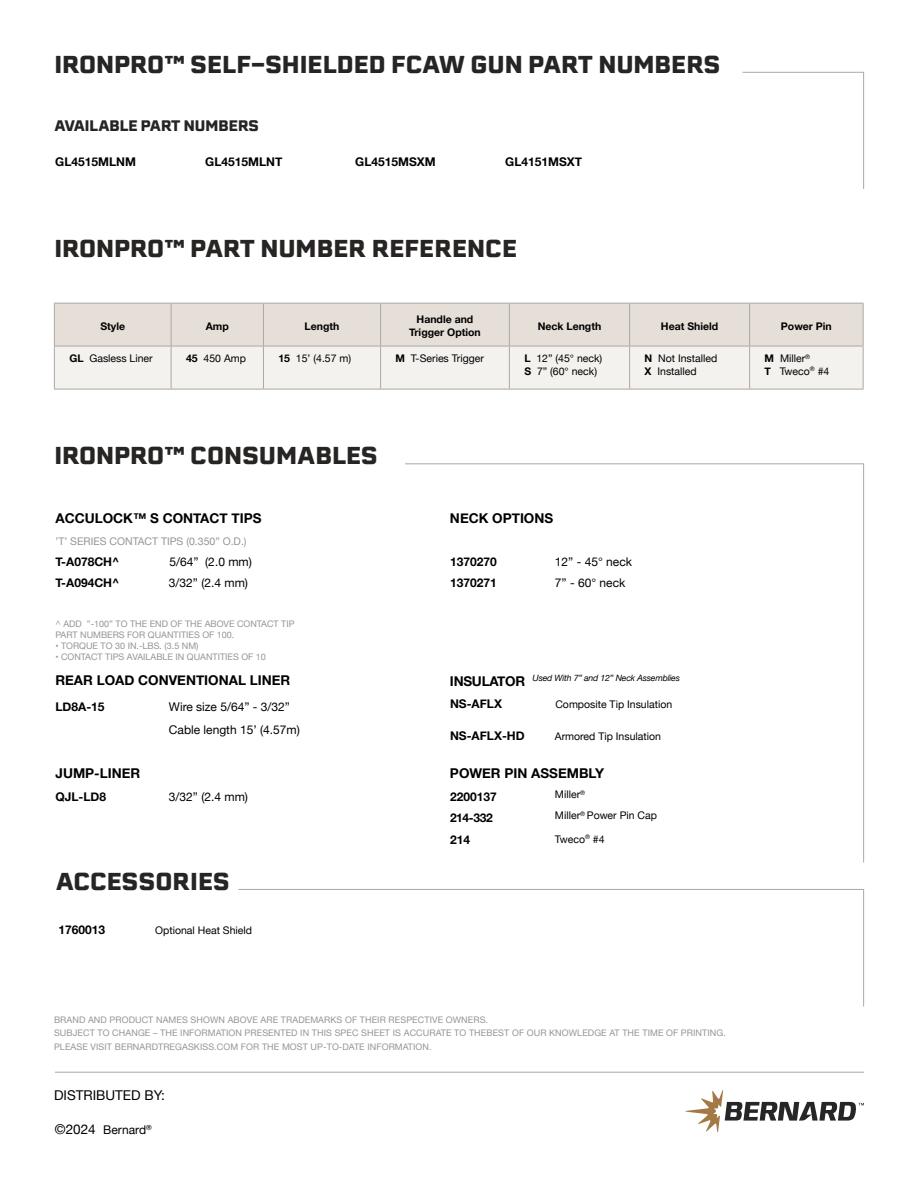
<style>
.page{position:relative;width:918px;height:1188px;background:#fff}
.page>*{position:absolute;margin:0;border:0;box-sizing:border-box;transform-origin:0 0}
.t1{font:700 24px "Erbaum";letter-spacing:-.03em;color:#272524}
.t2{font:700 15px "Erbaum";letter-spacing:-.04em;color:#272524}
.t3{font:700 13.5px "Helvetica Neue";color:#000}
.t4{font:13.5px "Helvetica Neue";color:#000}
.t5{font:700 12px "Helvetica Neue";color:#000}
.t6{font:12px "Helvetica Neue";color:#000}
.t7{font:10.5px/12.6px "Helvetica Neue";color:#000}
.t8{font:700 10.5px/12.6px "Helvetica Neue";color:#000;text-align:center}
.t9{font:10.5px "Helvetica Neue";color:#939598}
.t10{font:9px/13.5px "Helvetica Neue";letter-spacing:.01em;color:#939598}
.t11{font:italic 8.7px "Helvetica Neue";letter-spacing:-.02em;color:#000}
.s1{font-weight:700}
.s2{font-weight:700;font-style:normal;font-size:13.5px}
.s3{font-size:13.5px}
</style>
<div class="page">
<svg style="left:55px;top:304px;width:808px;height:85px"></svg>
<hr style="left:54px;top:303px;width:117px;height:1px;background:#ada7a2">
<hr style="left:54px;top:304px;width:1px;height:42px;background:#ada7a2">
<hr style="left:171px;top:303px;width:92px;height:1px;background:#ada7a2">
<hr style="left:171px;top:304px;width:1px;height:42px;background:#ada7a2">
<hr style="left:263px;top:303px;width:118px;height:1px;background:#ada7a2">
<hr style="left:263px;top:304px;width:1px;height:42px;background:#ada7a2">
<hr style="left:381px;top:303px;width:128px;height:1px;background:#ada7a2">
<hr style="left:380px;top:304px;width:1px;height:42px;background:#ada7a2">
<hr style="left:509px;top:303px;width:121px;height:1px;background:#ada7a2">
<hr style="left:509px;top:304px;width:1px;height:42px;background:#ada7a2">
<hr style="left:630px;top:303px;width:120px;height:1px;background:#ada7a2">
<hr style="left:629px;top:304px;width:1px;height:42px;background:#ada7a2">
<hr style="left:750px;top:303px;width:114px;height:1px;background:#ada7a2">
<hr style="left:749px;top:304px;width:1px;height:42px;background:#ada7a2">
<hr style="left:863px;top:304px;width:1px;height:42px;background:#ada7a2">
<hr style="left:54px;top:346px;width:117px;height:1px;background:#ada7a2">
<hr style="left:171px;top:346px;width:92px;height:1px;background:#ada7a2">
<hr style="left:263px;top:346px;width:118px;height:1px;background:#ada7a2">
<hr style="left:381px;top:346px;width:128px;height:1px;background:#ada7a2">
<hr style="left:509px;top:346px;width:121px;height:1px;background:#ada7a2">
<hr style="left:630px;top:346px;width:120px;height:1px;background:#ada7a2">
<hr style="left:750px;top:346px;width:114px;height:1px;background:#ada7a2">
<hr style="left:54px;top:346px;width:1px;height:43px;background:#ada7a2">
<hr style="left:171px;top:346px;width:1px;height:43px;background:#ada7a2">
<hr style="left:263px;top:346px;width:1px;height:43px;background:#ada7a2">
<hr style="left:380px;top:346px;width:1px;height:43px;background:#ada7a2">
<hr style="left:509px;top:346px;width:1px;height:43px;background:#ada7a2">
<hr style="left:629px;top:346px;width:1px;height:43px;background:#ada7a2">
<hr style="left:749px;top:346px;width:1px;height:43px;background:#ada7a2">
<hr style="left:863px;top:346px;width:1px;height:43px;background:#ada7a2">
<hr style="left:54px;top:389px;width:117px;height:1px;background:#ada7a2">
<hr style="left:171px;top:389px;width:92px;height:1px;background:#ada7a2">
<hr style="left:263px;top:389px;width:118px;height:1px;background:#ada7a2">
<hr style="left:381px;top:389px;width:128px;height:1px;background:#ada7a2">
<hr style="left:509px;top:389px;width:121px;height:1px;background:#ada7a2">
<hr style="left:630px;top:389px;width:120px;height:1px;background:#ada7a2">
<hr style="left:750px;top:389px;width:114px;height:1px;background:#ada7a2">
<hr style="left:742px;top:72px;width:122px;height:1px;background:#ada7a2">
<hr style="left:863px;top:72px;width:1px;height:117px;background:#ada7a2">
<hr style="left:405px;top:463px;width:459px;height:1px;background:#ada7a2">
<hr style="left:863px;top:463px;width:1px;height:399px;background:#ada7a2">
<hr style="left:55px;top:1072px;width:809px;height:1px;background:#ada7a2">
<svg style="left:685px;top:1090px;width:179px;height:43px"></svg>
<hr style="left:238px;top:889px;width:626px;height:1px;background:#ada7a2">
<hr style="left:863px;top:889px;width:1px;height:117px;background:#ada7a2">
<h1 class="t1" style="left:54px;top:47px;width:668px">IRONPRO™ SELF-SHIELDED FCAW GUN PART NUMBERS</h1>
<h2 class="t2" style="left:54px;top:114px;width:207px">AVAILABLE PART NUMBERS</h2>
<h3 class="t5" style="left:55px;top:152px;width:82px">GL4515MLNM</h3>
<h3 class="t5" style="left:205px;top:152px;width:79px">GL4515MLNT</h3>
<h3 class="t5" style="left:355px;top:152px;width:82px">GL4515MSXM</h3>
<h3 class="t5" style="left:505px;top:152px;width:78px">GL4151MSXT</h3>
<h1 class="t1" style="left:54px;top:231px;width:465px">IRONPRO™ PART NUMBER REFERENCE</h1>
<p class="t8" style="left:100px;top:320px;width:26px">Style</p>
<p class="t8" style="left:206px;top:320px;width:25px">Amp</p>
<p class="t8" style="left:305px;top:320px;width:36px">Length</p>
<p class="t8" style="left:409px;top:314px;width:73px">Handle and<br>Trigger Option</p>
<p class="t8" style="left:538px;top:320px;width:65px">Neck Length</p>
<p class="t8" style="left:661px;top:320px;width:59px">Heat Shield</p>
<p class="t8" style="left:781px;top:320px;width:52px">Power Pin</p>
<p class="t7" style="left:69px;top:353px;width:85px"><span class="s1">GL</span> Gasless Liner</p>
<p class="t7" style="left:186px;top:353px;width:61px"><span class="s1">45</span> 450 Amp</p>
<p class="t7" style="left:278px;top:353px;width:74px"><span class="s1">15</span> 15’ (4.57 m)</p>
<p class="t7" style="left:396px;top:353px;width:90px"><span class="s1">M</span> T-Series Trigger</p>
<p class="t7" style="left:524px;top:353px;width:79px"><span class="s1">L</span> 12” (45° neck)<br><span class="s1">S</span> 7” (60° neck)</p>
<p class="t7" style="left:645px;top:353px;width:74px"><span class="s1">N</span> Not Installed<br><span class="s1">X</span> Installed</p>
<p class="t7" style="left:765px;top:353px;width:66px"><span class="s1">M</span> Miller<sup>®<br></sup><span class="s1">T</span> Tweco<sup>®</sup> #4</p>
<h1 class="t1" style="left:54px;top:438px;width:326px">IRONPRO™ CONSUMABLES</h1>
<h3 class="t3" style="left:56px;top:508px;width:208px">ACCULOCK™ S CONTACT TIPS</h3>
<h3 class="t3" style="left:450px;top:508px;width:105px">NECK OPTIONS</h3>
<p class="t9" style="left:56px;top:533px;width:193px">’T’ SERIES CONTACT TIPS (0.350” O.D.)</p>
<h3 class="t5" style="left:56px;top:552px;width:65px">T-A078CH^</h3>
<h3 class="t6" style="left:169px;top:553px;width:84px">5/64” (2.0 mm)</h3>
<h3 class="t5" style="left:450px;top:552px;width:48px">1370270</h3>
<h3 class="t6" style="left:555px;top:553px;width:79px">12” - 45° neck</h3>
<h3 class="t5" style="left:56px;top:573px;width:65px">T-A094CH^</h3>
<h3 class="t6" style="left:169px;top:574px;width:81px">3/32” (2.4 mm)</h3>
<h3 class="t5" style="left:450px;top:573px;width:48px">1370271</h3>
<h3 class="t6" style="left:555px;top:574px;width:72px">7” - 60° neck</h3>
<p class="t10" style="left:56px;top:619px;width:241px;line-height:10.8px">^ ADD ”-100” TO THE END OF THE ABOVE CONTACT TIP<br>PART NUMBERS FOR QUANTITIES OF 100.</p>
<p class="t10" style="left:56px;top:639px;width:145px">• TORQUE TO 30 IN.-LBS. (3.5 NM)</p>
<p class="t10" style="left:56px;top:650px;width:212px">• CONTACT TIPS AVAILABLE IN QUANTITIES OF 10</p>
<h3 class="t3" style="left:56px;top:670px;width:236px">REAR LOAD CONVENTIONAL LINER</h3>
<p class="t11" style="left:450px;top:672px;width:231px"><span class="s2">INSULATOR</span> Used With 7” and 12” Neck Assemblies</p>
<h3 class="t5" style="left:56px;top:697px;width:51px">LD8A-15</h3>
<h3 class="t6" style="left:169px;top:698px;width:123px">Wire size 5/64” - 3/32”</h3>
<h3 class="t5" style="left:450px;top:694px;width:54px">NS-AFLX</h3>
<p class="t7" style="left:555px;top:698px;width:118px">Composite Tip Insulation</p>
<h3 class="t6" style="left:169px;top:721px;width:132px">Cable length 15’ (4.57m)</h3>
<h3 class="t5" style="left:450px;top:726px;width:76px">NS-AFLX-HD</h3>
<p class="t7" style="left:555px;top:730px;width:107px">Armored Tip Insulation</p>
<h3 class="t3" style="left:56px;top:762px;width:86px">JUMP-LINER</h3>
<h3 class="t3" style="left:450px;top:762px;width:156px">POWER PIN ASSEMBLY</h3>
<h3 class="t5" style="left:56px;top:787px;width:52px">QJL-LD8</h3>
<h3 class="t6" style="left:169px;top:788px;width:81px">3/32” (2.4 mm)</h3>
<h3 class="t5" style="left:450px;top:787px;width:48px">2200137</h3>
<p class="t7" style="left:555px;top:789px;width:32px">Miller<sup>®</sup></p>
<h3 class="t5" style="left:450px;top:808px;width:44px">214-332</h3>
<p class="t7" style="left:555px;top:810px;width:104px">Miller<sup>®</sup> Power Pin Cap</p>
<h3 class="t5" style="left:450px;top:830px;width:22px">214</h3>
<p class="t7" style="left:555px;top:833px;width:51px">Tweco<sup>®</sup> #4</p>
<h1 class="t1" style="left:56px;top:864px;width:176px">ACCESSORIES</h1>
<h3 class="t5" style="left:58px;top:920px;width:48px">1760013</h3>
<p class="t7" style="left:155px;top:924px;width:98px">Optional Heat Shield</p>
<p class="t10" style="left:54px;top:1013px;width:673px">BRAND AND PRODUCT NAMES SHOWN ABOVE ARE TRADEMARKS OF THEIR RESPECTIVE OWNERS.<br>SUBJECT TO CHANGE – THE INFORMATION PRESENTED IN THIS SPEC SHEET IS ACCURATE TO THEBEST OF OUR KNOWLEDGE AT THE TIME OF PRINTING.<br>PLEASE VISIT BERNARDTREGASKISS.COM FOR THE MOST UP-TO-DATE INFORMATION.</p>
<h3 class="t4" style="left:54px;top:1085px;width:112px">DISTRIBUTED BY:</h3>
<h3 class="t6" style="left:55px;top:1121px;width:98px"><span class="s3">©2024</span> Bernard<sup>®</sup></h3>
</div>
